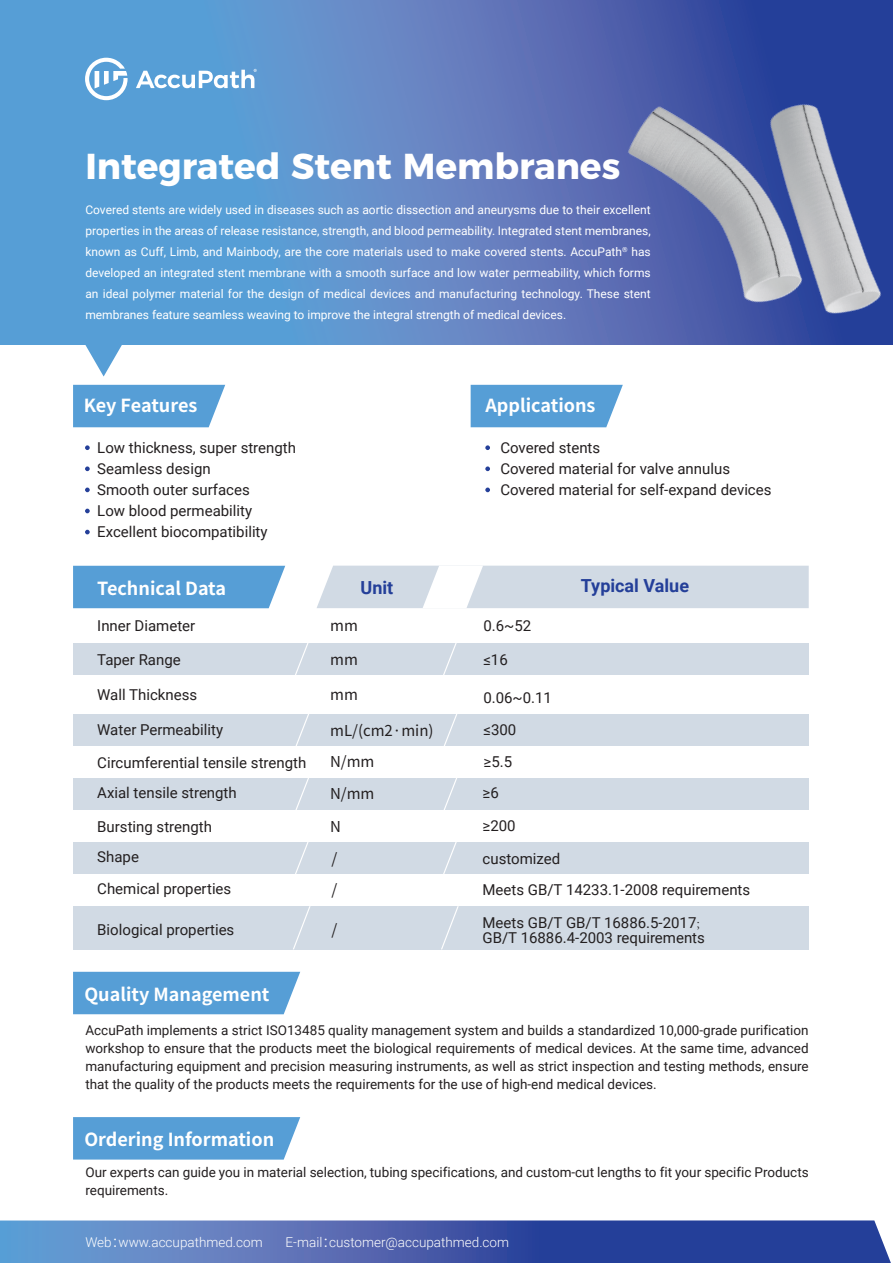
<style>
.page{position:relative;width:893px;height:1263px;background:#fff}
.page>*{position:absolute;margin:0;border:0;box-sizing:border-box;transform-origin:0 0}
.t1{font:700 36px "Montserrat";color:#fff}
.t2{font:700 18px "Source Han Sans CN";color:#fff}
.t3{font:700 18px "Roboto";color:#243f99}
.t4{font:15px/21px "Roboto";color:#231f20}
.t5{font:15px/31.2px "Source Han Sans CN";color:#231f20}
.t6{font:13.5px/18px "Roboto";color:#231f20;text-align:justify}
.t7{font:300 13.5px "Roboto";color:#fff}
.t8{font:12px/21px "Roboto";color:#fff;text-align:justify}
.s1{font-family:"Adobe Song Std";font-weight:300}
.s2{font-family:"Source Han Sans CN"}
</style>
<div class="page">
<div style="left:73px;top:643px;width:736px;height:32px;background:#d1dae4"></div>
<div style="left:73px;top:714px;width:736px;height:32px;background:#d1dae4"></div>
<div style="left:73px;top:778px;width:736px;height:32px;background:#d1dae4"></div>
<div style="left:73px;top:842px;width:736px;height:32px;background:#d1dae4"></div>
<div style="left:73px;top:906px;width:736px;height:43px;background:#d1dae4"></div>
<div style="left:73px;top:385px;width:152px;height:42px;background:#569ed6"></div>
<svg style="left:317px;top:566px;width:492px;height:42px;background:#d5dde6"></svg>
<div style="left:73px;top:566px;width:212px;height:42px;background:#569ed6"></div>
<div style="left:471px;top:385px;width:152px;height:42px;background:#569ed6"></div>
<div style="left:73px;top:1117px;width:227px;height:42px;background:#569ed6"></div>
<div style="left:73px;top:972px;width:227px;height:42px;background:#569ed6"></div>
<svg style="left:0;top:1220px;width:891px;height:43px;background:#4662ae"></svg>
<svg style="left:0;top:0;width:893px;height:344px;background:#5c8fcb"></svg>
<svg style="left:443px;top:643px;width:14px;height:32px"></svg>
<svg style="left:295px;top:643px;width:14px;height:32px"></svg>
<svg style="left:444px;top:714px;width:13px;height:32px"></svg>
<svg style="left:295px;top:714px;width:14px;height:32px"></svg>
<svg style="left:444px;top:778px;width:13px;height:32px"></svg>
<svg style="left:295px;top:778px;width:14px;height:32px"></svg>
<svg style="left:443px;top:842px;width:14px;height:32px"></svg>
<svg style="left:295px;top:842px;width:14px;height:32px"></svg>
<svg style="left:441px;top:906px;width:18px;height:43px"></svg>
<svg style="left:293px;top:906px;width:18px;height:43px"></svg>
<svg style="left:85px;top:344px;width:37px;height:32px"></svg>
<svg style="left:85px;top:445px;width:5px;height:5px"></svg>
<svg style="left:85px;top:488px;width:5px;height:4px"></svg>
<svg style="left:85px;top:509px;width:5px;height:4px"></svg>
<svg style="left:85px;top:530px;width:5px;height:4px"></svg>
<svg style="left:85px;top:466px;width:5px;height:5px"></svg>
<svg style="left:485px;top:445px;width:5px;height:5px"></svg>
<svg style="left:485px;top:488px;width:5px;height:4px"></svg>
<svg style="left:485px;top:466px;width:5px;height:5px"></svg>
<svg style="left:85px;top:58px;width:43px;height:42px"></svg>
<svg style="left:136px;top:69px;width:121px;height:19px"></svg>
<img style="left:568px;top:18px;width:325px;height:327px">
<h1 class="t1" style="left:85px;top:137px;width:536px">Integrated Stent Membranes</h1>
<p class="t8" style="left:85px;top:199px;width:567px">Covered stents are widely used in diseases such as aortic dissection and aneurysms due to their excellent properties in the areas of release resistance, strength, and blood permeability. Integrated stent membranes, known as Cuff, Limb, and Mainbody, are the core materials used to make covered stents. AccuPath<sup>®</sup> has developed an integrated stent membrane with a smooth surface and low water permeability, which forms an ideal polymer material for the design of medical devices and manufacturing technology. These stent membranes feature seamless weaving to improve the integral strength of medical devices.</p>
<h2 class="t2" style="left:84px;top:397px;width:115px">Key Features</h2>
<h2 class="t2" style="left:485px;top:397px;width:112px">Applications</h2>
<p class="t4" style="left:97px;top:437px;width:200px">Low thickness, super strength<br>Seamless design<br>Smooth outer surfaces<br>Low blood permeability<br>Excellent biocompatibility</p>
<p class="t4" style="left:500px;top:437px;width:273px">Covered stents<br>Covered material for valve annulus<br>Covered material for self-expand devices</p>
<h2 class="t2" style="left:97px;top:579px;width:130px">Technical Data</h2>
<h2 class="t3" style="left:360px;top:575px;width:34px">Unit</h2>
<h2 class="t3" style="left:581px;top:573px;width:110px">Typical Value</h2>
<p class="t4" style="left:97px;top:615px;width:100px">Inner Diameter</p>
<p class="t4" style="left:483px;top:615px;width:49px">0.6~52</p>
<p class="t5" style="left:330px;top:610px;width:29px">mm</p>
<p class="t4" style="left:97px;top:649px;width:85px">Taper Range</p>
<p class="t4" style="left:483px;top:649px;width:26px">≤16</p>
<p class="t5" style="left:330px;top:644px;width:29px">mm</p>
<p class="t4" style="left:97px;top:683px;width:101px">Wall Thickness</p>
<p class="t5" style="left:330px;top:679px;width:29px">mm</p>
<p class="t4" style="left:483px;top:686px;width:70px">0.06~0.11</p>
<p class="t4" style="left:97px;top:718px;width:127px">Water Permeability</p>
<p class="t4" style="left:483px;top:718px;width:34px">≤300</p>
<p class="t4" style="left:97px;top:752px;width:210px">Circumferential tensile strength</p>
<p class="t4" style="left:484px;top:751px;width:30px">≥5.5</p>
<p class="t4" style="left:97px;top:782px;width:141px">Axial tensile strength</p>
<p class="t5" style="left:330px;top:777px;width:46px">N/mm</p>
<p class="t4" style="left:483px;top:782px;width:18px">≥6</p>
<p class="t4" style="left:97px;top:816px;width:116px">Bursting strength</p>
<p class="t5" style="left:330px;top:810px;width:12px">N</p>
<p class="t4" style="left:483px;top:815px;width:35px">≥200</p>
<p class="t4" style="left:97px;top:846px;width:43px">Shape</p>
<p class="t5" style="left:331px;top:842px;width:7px">/</p>
<p class="t4" style="left:483px;top:847px;width:79px">customized</p>
<p class="t4" style="left:97px;top:877px;width:136px">Chemical properties</p>
<p class="t5" style="left:331px;top:874px;width:7px">/</p>
<p class="t4" style="left:483px;top:872px;width:269px;line-height:32.8px">Meets GB/T 14233.1-2008 requirements<br>Meets GB/T GB/T 16886.5-2017<span class="s1">;</span></p>
<p class="t4" style="left:483px;top:926px;width:224px">GB/T 16886.4-2003 requirements</p>
<p class="t5" style="left:330px;top:715px;width:105px">mL/(cm2·min)<br>N/mm</p>
<p class="t4" style="left:97px;top:918px;width:139px">Biological properties</p>
<p class="t5" style="left:331px;top:914px;width:7px">/</p>
<h2 class="t2" style="left:84px;top:985px;width:187px">Quality Management</h2>
<p class="t6" style="left:85px;top:1021px;width:725px">AccuPath implements a strict ISO13485 quality management system and builds a standardized 10,000-grade purification workshop to ensure that the products meet the biological requirements of medical devices. At the same time, advanced manufacturing equipment and precision measuring instruments, as well as strict inspection and testing methods, ensure that the quality of the products meets the requirements for the use of high-end medical devices.</p>
<h2 class="t2" style="left:84px;top:1130px;width:191px">Ordering Information</h2>
<p class="t6" style="left:85px;top:1162px;width:725px">Our experts can guide you in material selection, tubing specifications, and custom-cut lengths to fit your specific Products requirements.</p>
<p class="t7" style="left:85px;top:1232px;width:179px">Web<span class="s2">：</span>www.accupathmed.com</p>
<p class="t7" style="left:286px;top:1232px;width:225px">E-mail<span class="s2">：</span>customer@accupathmed.com</p>
</div>
